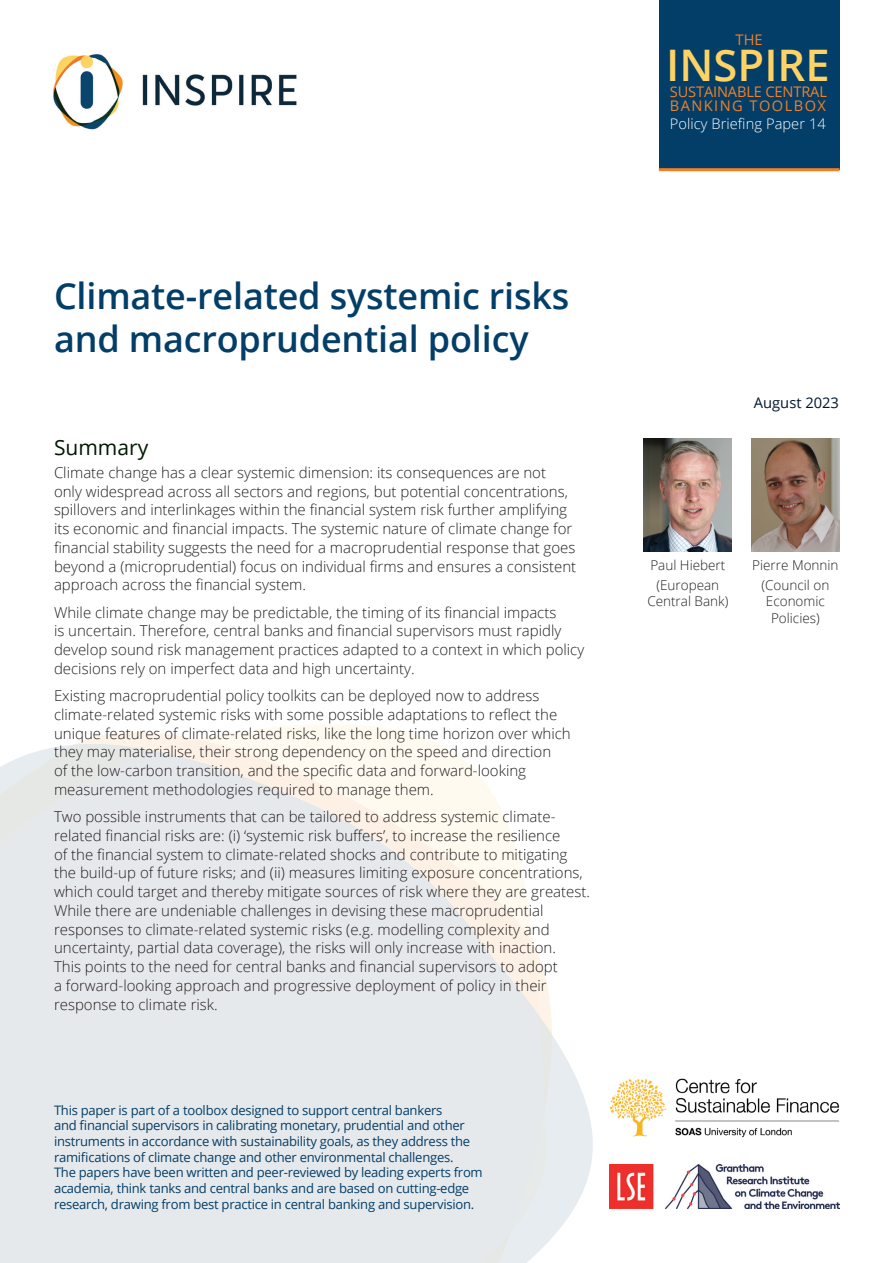
<style>
.page{position:relative;width:893px;height:1263px;background:#fff}
.page>*{position:absolute;margin:0;border:0;box-sizing:border-box;transform-origin:0 0}
.t1{font:600 43.5px "Open Sans";color:#fed264}
.t2{font:600 36px/43.2px "Open Sans";letter-spacing:-.005em;color:#033e68}
.t3{font:21px "Open Sans";color:#001800}
.t4{font:300 15px/18.8px "Open Sans";color:#231f20}
.t5{font:14.7px "Open Sans";letter-spacing:-.01em;color:#f57f23}
.t6{font:300 14.7px "Open Sans";letter-spacing:.005em;color:#fff}
.t7{font:14.7px "Open Sans";letter-spacing:.1em;color:#f57f23}
.t8{font:14.7px "Open Sans";color:#001731}
.t9{font:300 13.5px/16.2px "Open Sans";color:#231f20;text-align:center}
.t10{font:13.05px/15.6px "Open Sans";letter-spacing:-.02em;color:#033e68}
</style>
<div class="page">
<svg style="left:0;top:724px;width:593px;height:539px;fill:#e6e9eb"></svg>
<div style="left:659px;top:0;width:180px;height:169px;background:#033e68"></div>
<img style="left:53px;top:54px;width:244px;height:76px">
<img style="left:609px;top:1078px;width:231px;height:60px">
<img style="left:609px;top:1164px;width:230px;height:44px">
<hr style="left:659px;top:168px;width:180px;height:3px;background:#f57f23">
<img style="left:644px;top:439px;width:88px;height:112px">
<img style="left:751px;top:439px;width:88px;height:112px">
<p class="t5" style="left:736px;top:30px;width:29px">THE</p>
<p class="t1" style="left:666px;top:35px;width:165px">INSPIRE</p>
<p class="t5" style="left:670px;top:81px;width:159px">SUSTAINABLE CENTRAL</p>
<p class="t7" style="left:670px;top:96px;width:158px">BANKING TOOLBOX</p>
<p class="t6" style="left:670px;top:113px;width:158px">Policy Briefing Paper 14</p>
<p class="t2" style="left:54px;top:273px;width:517px">Climate-related systemic risks and macroprudential policy</p>
<p class="t3" style="left:54px;top:433px;width:96px">Summary</p>
<p class="t4" style="left:54px;top:463px;width:524px">Climate change has a clear systemic dimension: its consequences are not only widespread across all sectors and regions, but potential concentrations, spillovers and interlinkages within the financial system risk further amplifying its economic and financial impacts. The systemic nature of climate change for financial stability suggests the need for a macroprudential response that goes beyond a (microprudential) focus on individual firms and ensures a consistent approach across the financial system.</p>
<p class="t4" style="left:54px;top:602px;width:532px">While climate change may be predictable, the timing of its financial impacts<br>is uncertain. Therefore, central banks and financial supervisors must rapidly develop sound risk management practices adapted to a context in which policy decisions rely on imperfect data and high uncertainty.</p>
<p class="t4" style="left:54px;top:686px;width:518px">Existing macroprudential policy toolkits can be deployed now to address climate-related systemic risks with some possible adaptations to reflect the unique features of climate-related risks, like the long time horizon over which they may materialise, their strong dependency on the speed and direction<br>of the low-carbon transition, and the specific data and forward-looking measurement methodologies required to manage them.</p>
<p class="t4" style="left:54px;top:807px;width:537px">Two possible instruments that can be tailored to address systemic climate&shy;related financial risks are: (i) ‘systemic risk buffers’, to increase the resilience<br>of the financial system to climate-related shocks and contribute to mitigating the build-up of future risks; and (ii) measures limiting exposure concentrations, which could target and thereby mitigate sources of risk where they are greatest.<br>While there are undeniable challenges in devising these macroprudential responses to climate-related systemic risks (e.g. modelling complexity and uncertainty, partial data coverage), the risks will only increase with inaction.<br>This points to the need for central banks and financial supervisors to adopt<br>a forward-looking approach and progressive deployment of policy in their response to climate risk.</p>
<p class="t10" style="left:54px;top:1102px;width:430px">This paper is part of a toolbox designed to support central bankers<br>and financial supervisors in calibrating monetary, prudential and other instruments in accordance with sustainability goals, as they address the ramifications of climate change and other environmental challenges.<br>The papers have been written and peer-reviewed by leading experts from academia, think tanks and central banks and are based on cutting-edge research, drawing from best practice in central banking and supervision.</p>
<p class="t8" style="left:754px;top:392px;width:87px">August 2023</p>
<p class="t9" style="left:650px;top:556px;width:76px">Paul Hiebert</p>
<p class="t9" style="left:647px;top:577px;width:83px">(European<br>Central Bank)</p>
<p class="t9" style="left:752px;top:556px;width:88px">Pierre Monnin</p>
<p class="t9" style="left:761px;top:577px;width:69px">(Council on<br>Economic<br>Policies)</p>
</div>
